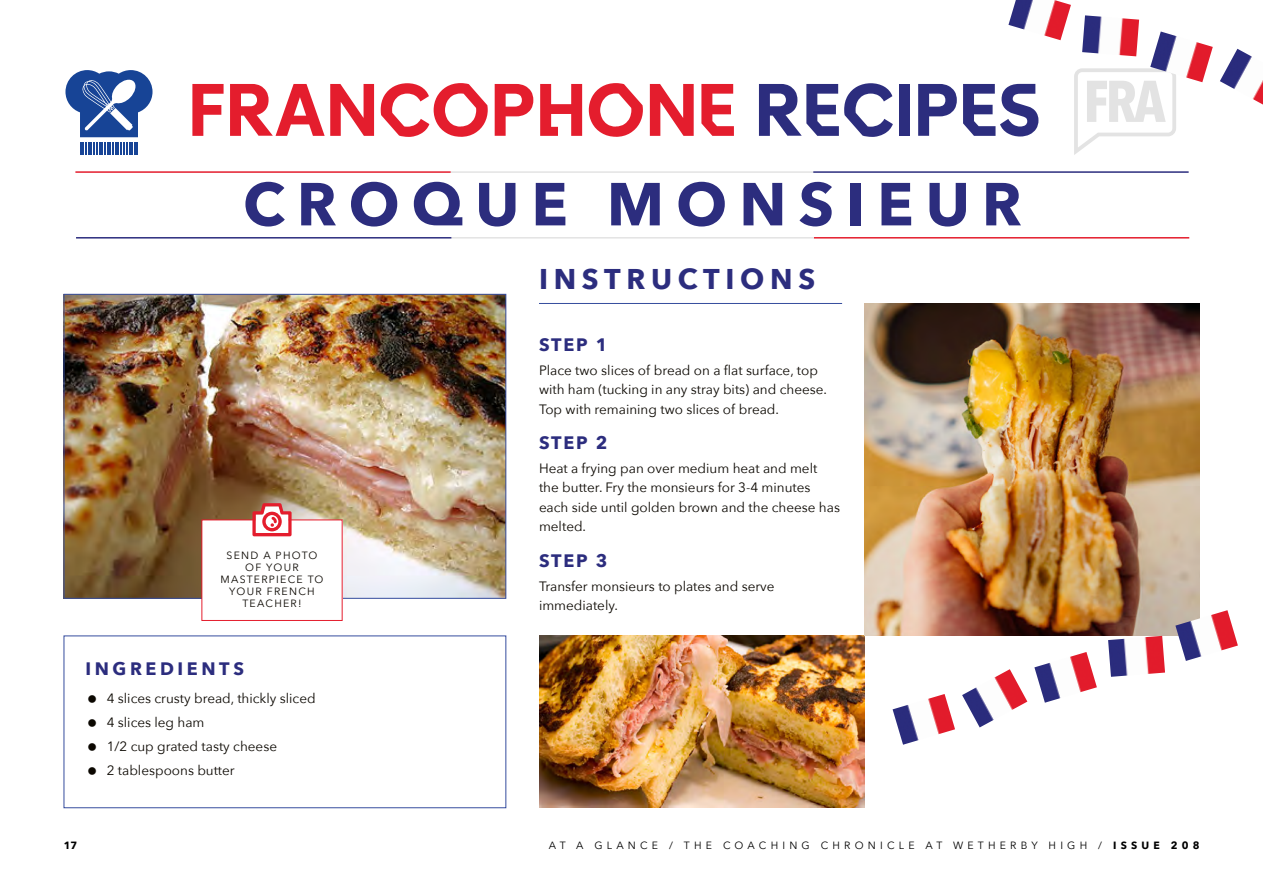
<style>
.page{position:relative;width:1263px;height:893px;background:#fff}
.page>*{position:absolute;margin:0;border:0;box-sizing:border-box;transform-origin:0 0}
.t1{font:700 73.5px "Horseferry";color:#e41d2d}
.t2{font:700 60px "Avenir Next";letter-spacing:.2em;color:#2c2d7e}
.t3{font:700 28.5px "Avenir Next";letter-spacing:.2em;color:#2c2d7e}
.t4{font:700 18px "Avenir Next";letter-spacing:.2em;color:#2c2d7e}
.t5{font:13.5px/19.5px "Avenir Next";color:#0b0700}
.t6{font:10.5px "Avenir Next";letter-spacing:.4em;color:#000}
.t7{font:10.5px/12px "Avenir Next";letter-spacing:.12em;color:#0b0700;text-align:center}
.t8{font:700 10.5px "Avenir Next";color:#000}
.s1{color:#2c2d7e}
.s2{font-weight:700}
</style>
<div class="page">
<svg style="left:1074px;top:68px;width:102px;height:87px"></svg>
<img style="left:1008px;top:0;width:63px;height:40px">
<img style="left:1150px;top:32px;width:63px;height:50px">
<img style="left:1082px;top:15px;width:57px;height:41px">
<img style="left:1220px;top:49px;width:43px;height:56px">
<hr style="left:75px;top:171px;width:376px;height:2px;background:#e41d2d">
<hr style="left:451px;top:171px;width:362px;height:2px;background:#e3e3e3">
<hr style="left:813px;top:171px;width:376px;height:2px;background:#2c2d7e">
<hr style="left:814px;top:237px;width:375px;height:2px;background:#e41d2d">
<hr style="left:451px;top:237px;width:363px;height:2px;background:#e3e3e3">
<hr style="left:76px;top:237px;width:375px;height:2px;background:#2c2d7e">
<img style="left:64px;top:294px;width:442px;height:305px">
<svg style="left:65px;top:70px;width:88px;height:67px"></svg>
<svg style="left:80px;top:143px;width:58px;height:12px"></svg>
<hr style="left:539px;top:303px;width:303px;height:1px;background:#364d9e">
<div style="left:64px;top:636px;width:442px;height:172px;border:1px solid #364d9e"></div>
<div style="left:202px;top:520px;width:140px;height:100px;background:#fff"></div>
<div style="left:201px;top:520px;width:141px;height:101px;border:1px solid #e41d2d"></div>
<svg style="left:252px;top:503px;width:40px;height:33px"></svg>
<img style="left:539px;top:636px;width:325px;height:172px">
<img style="left:864px;top:303px;width:335px;height:333px">
<img style="left:892px;top:694px;width:63px;height:51px">
<img style="left:1175px;top:610px;width:63px;height:51px">
<img style="left:1034px;top:652px;width:63px;height:51px">
<img style="left:962px;top:669px;width:65px;height:58px">
<img style="left:1108px;top:636px;width:57px;height:41px">
<h1 class="t1" style="left:188px;top:81px;width:854px">FRANCOPHONE <span class="s1">RECIPES</span></h1>
<h2 class="t2" style="left:243px;top:152px;width:780px">CROQUE MONSIEUR</h2>
<p class="t7" style="left:220px;top:549px;width:105px">SEND A PHOTO<br>OF YOUR<br>MASTERPIECE TO<br>YOUR FRENCH<br>TEACHER!</p>
<h3 class="t4" style="left:85px;top:653px;width:160px">INGREDIENTS</h3>
<p class="t5" style="left:107px;top:686px;width:211px;line-height:23.7px">4 slices crusty bread, thickly sliced<br>4 slices leg ham<br>1/2 cup grated tasty cheese<br>2 tablespoons butter</p>
<h3 class="t3" style="left:539px;top:254px;width:278px">INSTRUCTIONS</h3>
<h3 class="t4" style="left:539px;top:329px;width:70px">STEP 1</h3>
<p class="t5" style="left:539px;top:360px;width:290px">Place two slices of bread on a flat surface, top with ham (tucking in any stray bits) and cheese.<br>Top with remaining two slices of bread.</p>
<h3 class="t4" style="left:539px;top:427px;width:70px">STEP 2</h3>
<p class="t5" style="left:539px;top:458px;width:303px">Heat a frying pan over medium heat and melt the butter. Fry the monsieurs for 3-4 minutes each side until golden brown and the cheese has melted.</p>
<h3 class="t4" style="left:539px;top:545px;width:70px">STEP 3</h3>
<p class="t5" style="left:539px;top:576px;width:237px">Transfer monsieurs to plates and serve immediately.</p>
<p class="t8" style="left:64px;top:836px;width:15px">17</p>
<p class="t6" style="left:549px;top:836px;width:652px">AT A GLANCE / THE COACHING CHRONICLE AT WETHERBY HIGH / <span class="s2">ISSUE 208</span></p>
</div>
